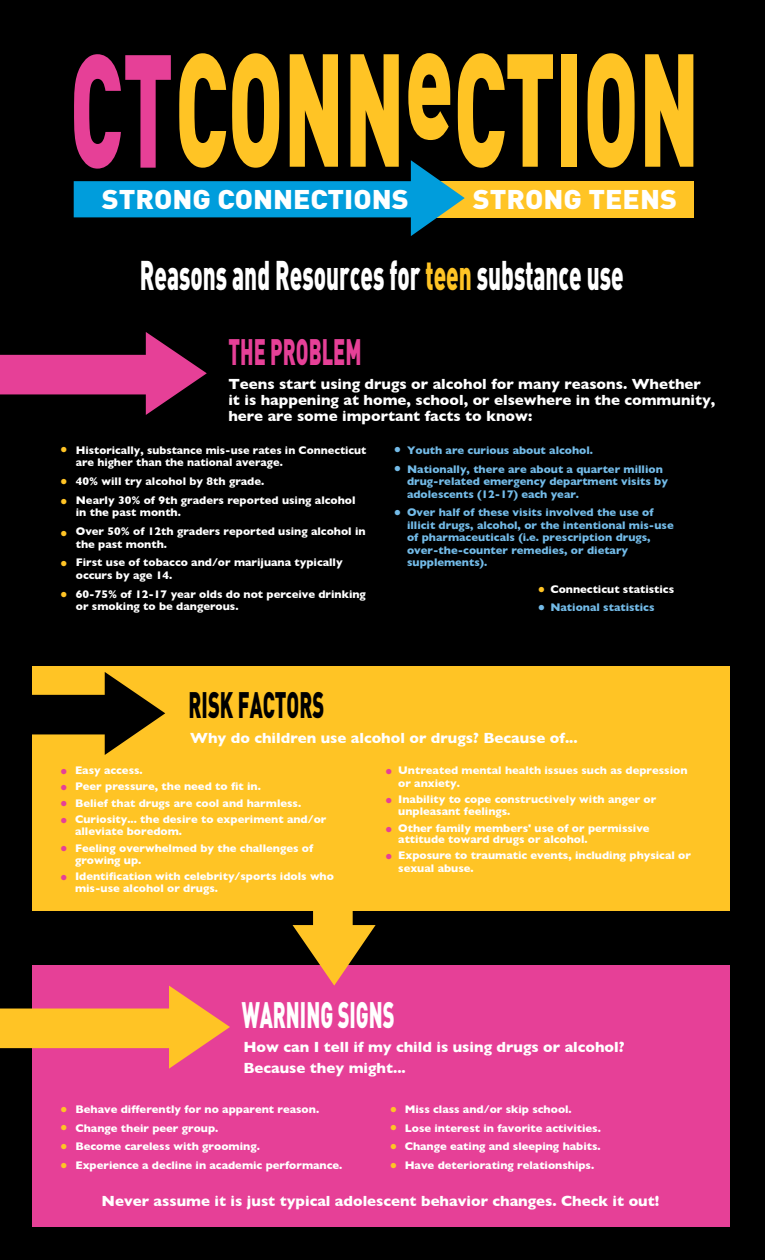
<style>
.page{position:relative;width:765px;height:1260px;background:#000}
.page>*{position:absolute;margin:0;border:0;box-sizing:border-box;transform-origin:0 0}
.t1{font:900 158px "DIN";color:#ffc425;scale:.55 1}
.t2{font:900 40.88px "DIN";color:#fff;scale:.55 1}
.t3{font:900 36.38px "DIN";color:#fff;scale:.55 1}
.t4{font:900 36.38px "DIN";color:#000;scale:.55 1}
.t5{font:900 36.38px "DIN";color:#e64097;scale:.55 1}
.t6{font:900 26.75px "DIN";color:#fff;scale:1.07 1}
.t7{font:700 16.25px/18.8px "Gill Sans";color:#ffc425;text-align:justify}
.t8{font:700 16.25px/28.8px "Gill Sans";color:#e64097}
.t9{font:700 16.25px/19.6px "Gill Sans";color:#73bbe8}
.t10{font:700 15px/16.2px "Gill Sans";color:#fff}
.t11{font:700 11.25px/18.8px "Gill Sans";color:#fff}
.t12{font:700 11.25px/12.5px "Gill Sans";color:#73bbe8}
.s1{color:#e64097}
.s2{color:#ffc425}
.s3{font-size:16.25px;color:#ffc425}
.s4{font-size:16.25px}
</style>
<div class="page">
<div style="left:32px;top:666px;width:697px;height:245px;background:#ffc425"></div>
<div style="left:32px;top:965px;width:697px;height:262px;background:#e64097"></div>
<svg style="left:0;top:332px;width:207px;height:83px"></svg>
<svg style="left:32px;top:672px;width:133px;height:83px"></svg>
<svg style="left:293px;top:911px;width:83px;height:75px"></svg>
<svg style="left:0;top:986px;width:230px;height:83px"></svg>
<div style="left:430px;top:181px;width:264px;height:36px;background:#ffc425"></div>
<svg style="left:74px;top:160px;width:391px;height:76px"></svg>
<h1 class="t1" style="left:70px;top:4px;width:1147px"><span class="s1">CT</span>CONNeCTION</h1>
<h3 class="t6" style="left:102px;top:182px;width:289px">STRONG CONNECTIONS</h3>
<h3 class="t6" style="left:473px;top:182px;width:192px">STRONG TEENS</h3>
<h2 class="t2" style="left:140px;top:248px;width:881px">Reasons and Resources for <span class="s2">teen</span> substance use</h2>
<h3 class="t5" style="left:228px;top:328px;width:244px">THE PROBLEM</h3>
<h3 class="t10" style="left:228px;top:375px;width:489px">Teens start using drugs or alcohol for many reasons. Whether it is happening at home, school, or elsewhere in the community, here are some important facts to know:</h3>
<p class="t11" style="left:76px;top:444px;width:292px;line-height:12.5px">Historically, substance mis-use rates in Connecticut are higher than the national average.</p>
<p class="t11" style="left:76px;top:472px;width:281px">40% will try alcohol by 8th grade.<br>Nearly 30% of 9th graders reported using alcohol</p>
<p class="t11" style="left:76px;top:503px;width:291px">in the past month.<br>Over 50% of 12th graders reported using alcohol in</p>
<p class="t11" style="left:76px;top:534px;width:268px">the past month.<br>First use of tobacco and/or marijuana typically</p>
<p class="t11" style="left:76px;top:565px;width:292px">occurs by age 14.<br>60-75% of 12-17 year olds do not perceive drinking</p>
<p class="t11" style="left:76px;top:597px;width:164px">or smoking to be dangerous.</p>
<p class="t12" style="left:407px;top:440px;width:257px;line-height:18.8px">Youth are curious about alcohol.<br>Nationally, there are about a quarter million</p>
<p class="t12" style="left:407px;top:475px;width:262px">drug-related emergency department visits by adolescents (12-17) each year.</p>
<p class="t12" style="left:407px;top:506px;width:268px">Over half of these visits involved the use of illicit drugs, alcohol, or the intentional mis-use of pharmaceuticals (i.e. prescription drugs, over-the-counter remedies, or dietary supplements).</p>
<h3 class="t7" style="left:60px;top:440px;width:10px">•</h3>
<h3 class="t9" style="left:393px;top:439px;width:10px">• •</h3>
<h3 class="t7" style="left:60px;top:472px;width:10px">•</h3>
<h3 class="t7" style="left:60px;top:492px;width:10px">•</h3>
<h3 class="t9" style="left:393px;top:502px;width:10px">•</h3>
<h3 class="t7" style="left:60px;top:524px;width:10px">•</h3>
<h3 class="t7" style="left:60px;top:548px;width:10px;line-height:30.9px">• •</h3>
<p class="t11" style="left:537px;top:579px;width:138px"><span class="s3">•</span> Connecticut statistics</p>
<p class="t12" style="left:537px;top:601px;width:119px"><span class="s4">•</span> National statistics</p>
<h3 class="t4" style="left:189px;top:681px;width:248px">RISK FACTORS</h3>
<h3 class="t8" style="left:60px;top:757px;width:10px">•</h3>
<h3 class="t8" style="left:60px;top:780px;width:10px;line-height:15.2px">• •</h3>
<h3 class="t8" style="left:60px;top:806px;width:10px;line-height:27.8px">• •</h3>
<h3 class="t8" style="left:60px;top:863px;width:10px">•</h3>
<h3 class="t10" style="left:190px;top:729px;width:389px">Why do children use alcohol or drugs? Because of...</h3>
<p class="t11" style="left:75px;top:762px;width:253px;line-height:16.2px">Easy access.<br>Peer pressure, the need to fit in.<br>Belief that drugs are cool and harmless.<br>Curiosity... the desire to experiment and/or</p>
<p class="t11" style="left:75px;top:823px;width:240px;line-height:16.2px">alleviate boredom.<br>Feeling overwhelmed by the challenges of</p>
<p class="t11" style="left:75px;top:852px;width:260px;line-height:16.2px">growing up.<br>Identification with celebrity/sports idols who</p>
<p class="t11" style="left:75px;top:878px;width:145px">mis-use alcohol or drugs.</p>
<p class="t11" style="left:398px;top:764px;width:291px;line-height:12.5px">Untreated mental health issues such as depression or anxiety.</p>
<p class="t11" style="left:398px;top:793px;width:260px;line-height:12.5px">Inability to cope constructively with anger or unpleasant feelings.</p>
<p class="t11" style="left:398px;top:822px;width:253px;line-height:11.2px">Other family members' use of or permissive attitude toward drugs or alcohol.</p>
<p class="t11" style="left:398px;top:849px;width:294px;line-height:12.5px">Exposure to traumatic events, including physical or sexual abuse.</p>
<h3 class="t8" style="left:385px;top:757px;width:10px;text-align:justify">• • •</h3>
<h3 class="t8" style="left:385px;top:842px;width:10px">•</h3>
<h3 class="t3" style="left:242px;top:991px;width:280px">WARNING SIGNS</h3>
<h3 class="t10" style="left:243px;top:1036px;width:383px;line-height:21.2px">How can I tell if my child is using drugs or alcohol?<br>Because they might...</h3>
<p class="t11" style="left:75px;top:1099px;width:268px">Behave differently for no apparent reason.<br>Change their peer group.<br>Become careless with grooming.<br>Experience a decline in academic performance.</p>
<p class="t11" style="left:405px;top:1099px;width:198px">Miss class and/or skip school.<br>Lose interest in favorite activities.<br>Change eating and sleeping habits.<br>Have deteriorating relationships.</p>
<h3 class="t7" style="left:60px;top:1099px;width:10px">• • • •</h3>
<h3 class="t7" style="left:389px;top:1099px;width:10px">• • • •</h3>
<h3 class="t10" style="left:102px;top:1192px;width:559px">Never assume it is just typical adolescent behavior changes. Check it out!</h3>
</div>
